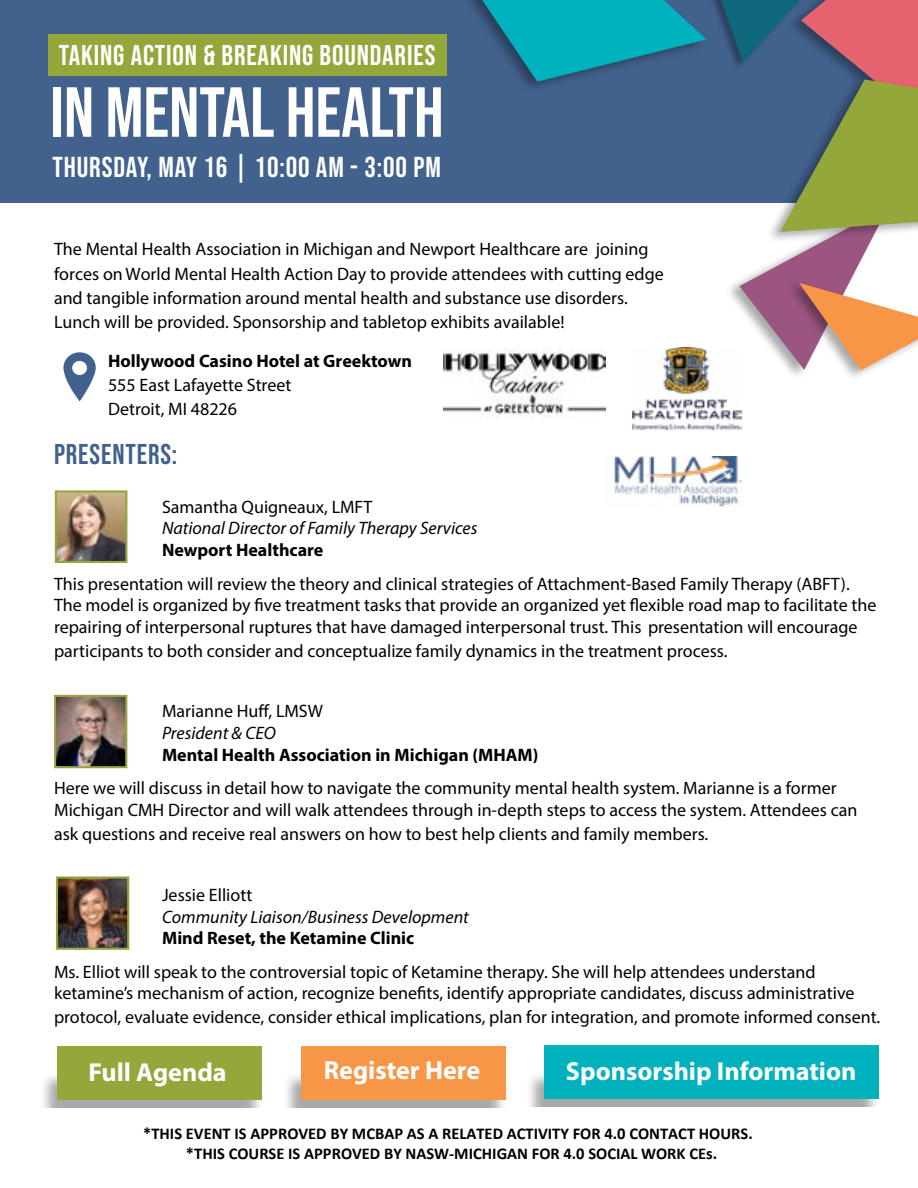
<style>
.page{position:relative;width:918px;height:1188px;background:#fff}
.page>*{position:absolute;margin:0;border:0;box-sizing:border-box;transform-origin:0 0}
.t1{font:70.65px "Bebas Neue";color:#fff}
.t2{font:28.8px "Bebas Neue";letter-spacing:.03em;color:#fff}
.t3{font:28.65px "Bebas Neue";letter-spacing:.03em;color:#fff}
.t4{font:28.65px "Bebas Neue";letter-spacing:.03em;color:#42618c}
.t5{font:700 26.1px "Myriad Pro";color:#fff}
.t6{font:18px/21.6px "Myriad Pro";color:#000}
.t7{font:700 18px "Myriad Pro";color:#000}
.t8{font:italic 18px "Myriad Pro";color:#000}
.t9{font:700 16.5px/19.8px "Calibri";color:#000;text-align:center}
</style>
<div class="page">
<div style="left:282px;top:1034px;width:225px;height:73px;background:#000;opacity:.34"></div>
<div style="left:301px;top:1046px;width:204px;height:54px;background:#f89647"></div>
<img style="left:59px;top:879px;width:67px;height:68px">
<div style="left:56px;top:876px;width:73px;height:74px;border:2px solid #94a73b"></div>
<img style="left:57px;top:698px;width:67px;height:67px">
<div style="left:54px;top:695px;width:73px;height:73px;border:2px solid #94a73b"></div>
<img style="left:58px;top:493px;width:66px;height:67px">
<div style="left:55px;top:490px;width:72px;height:73px;border:2px solid #94a73b"></div>
<div style="left:0;top:0;width:916px;height:202px;background:#42618c"></div>
<div style="left:49px;top:34px;width:398px;height:42px;background:#94a73b"></div>
<div style="left:785px;top:278px;width:133px;height:103px;background:#000;opacity:.34"></div>
<svg style="left:482px;top:0;width:212px;height:82px"></svg>
<div style="left:694px;top:0;width:122px;height:70px;background:#000;opacity:.34"></div>
<svg style="left:721px;top:0;width:197px;height:370px"></svg>
<div style="left:526px;top:1033px;width:354px;height:74px;background:#000;opacity:.34"></div>
<div style="left:544px;top:1045px;width:334px;height:54px;background:#00b1be"></div>
<div style="left:39px;top:1034px;width:225px;height:73px;background:#000;opacity:.34"></div>
<div style="left:57px;top:1046px;width:205px;height:54px;background:#94a73b"></div>
<svg style="left:63px;top:352px;width:33px;height:49px"></svg>
<img style="left:444px;top:348px;width:162px;height:69px">
<img style="left:633px;top:348px;width:108px;height:82px">
<img style="left:614px;top:457px;width:127px;height:50px">
<h3 class="t3" style="left:59px;top:39px;width:378px">TAKING ACTION &amp; BREAKING BOUNDARIES</h3>
<h1 class="t1" style="left:50px;top:72px;width:395px">IN MENTAL HEALTH</h1>
<h2 class="t2" style="left:52px;top:151px;width:390px">THURSDAY, MAY 16 | 10:00 AM - 3:00 PM</h2>
<p class="t6" style="left:54px;top:237px;width:611px;line-height:24.3px">The Mental Health Association in Michigan and Newport Healthcare are joining forces on World Mental Health Action Day to provide attendees with cutting edge and tangible information around mental health and substance use disorders.<br>Lunch will be provided. Sponsorship and tabletop exhibits available!</p>
<p class="t7" style="left:108px;top:349px;width:306px">Hollywood Casino Hotel at Greektown</p>
<p class="t6" style="left:108px;top:372px;width:185px;line-height:24px">555 East Lafayette Street<br>Detroit, MI 48226</p>
<h3 class="t4" style="left:54px;top:438px;width:125px">PRESENTERS:</h3>
<p class="t6" style="left:162px;top:496px;width:212px">Samantha Quigneaux, LMFT</p>
<p class="t8" style="left:162px;top:517px;width:317px">National Director of Family Therapy Services</p>
<p class="t7" style="left:162px;top:538px;width:163px">Newport Healthcare</p>
<p class="t6" style="left:54px;top:572px;width:824px">This presentation will review the theory and clinical strategies of Attachment-Based Family Therapy (ABFT).<br>The model is organized by five treatment tasks that provide an organized yet flexible road map to facilitate the repairing of interpersonal ruptures that have damaged interpersonal trust. This presentation will encourage</p>
<p class="t6" style="left:54px;top:640px;width:675px">participants to both consider and conceptualize family dynamics in the treatment process.</p>
<p class="t6" style="left:162px;top:700px;width:163px">Marianne Huff, LMSW</p>
<p class="t8" style="left:162px;top:722px;width:116px">President &amp; CEO</p>
<p class="t7" style="left:162px;top:743px;width:378px">Mental Health Association in Michigan (MHAM)</p>
<p class="t6" style="left:54px;top:777px;width:805px">Here we will discuss in detail how to navigate the community mental health system. Marianne is a former<br>Michigan CMH Director and will walk attendees through in-depth steps to access the system. Attendees can</p>
<p class="t6" style="left:54px;top:823px;width:656px">ask questions and receive real answers on how to best help clients and family members.</p>
<p class="t6" style="left:162px;top:884px;width:92px">Jessie Elliott</p>
<p class="t8" style="left:162px;top:905px;width:308px">Community Liaison/Business Development</p>
<p class="t7" style="left:162px;top:926px;width:254px">Mind Reset, the Ketamine Clinic</p>
<p class="t6" style="left:54px;top:961px;width:802px">Ms. Elliot will speak to the controversial topic of Ketamine therapy. She will help attendees understand ketamine’s mechanism of action, recognize benefits, identify appropriate candidates, discuss administrative</p>
<p class="t6" style="left:54px;top:1006px;width:828px">protocol, evaluate evidence, consider ethical implications, plan for integration, and promote informed consent.</p>
<h3 class="t5" style="left:88px;top:1055px;width:140px">Full Agenda</h3>
<h3 class="t5" style="left:324px;top:1054px;width:158px">Register Here</h3>
<h3 class="t5" style="left:566px;top:1054px;width:292px">Sponsorship Information</h3>
<p class="t9" style="left:143px;top:1123px;width:611px">*THIS EVENT IS APPROVED BY MCBAP AS A RELATED ACTIVITY FOR 4.0 CONTACT HOURS. *THIS COURSE IS APPROVED BY NASW-MICHIGAN FOR 4.0 SOCIAL WORK CEs.</p>
</div>
